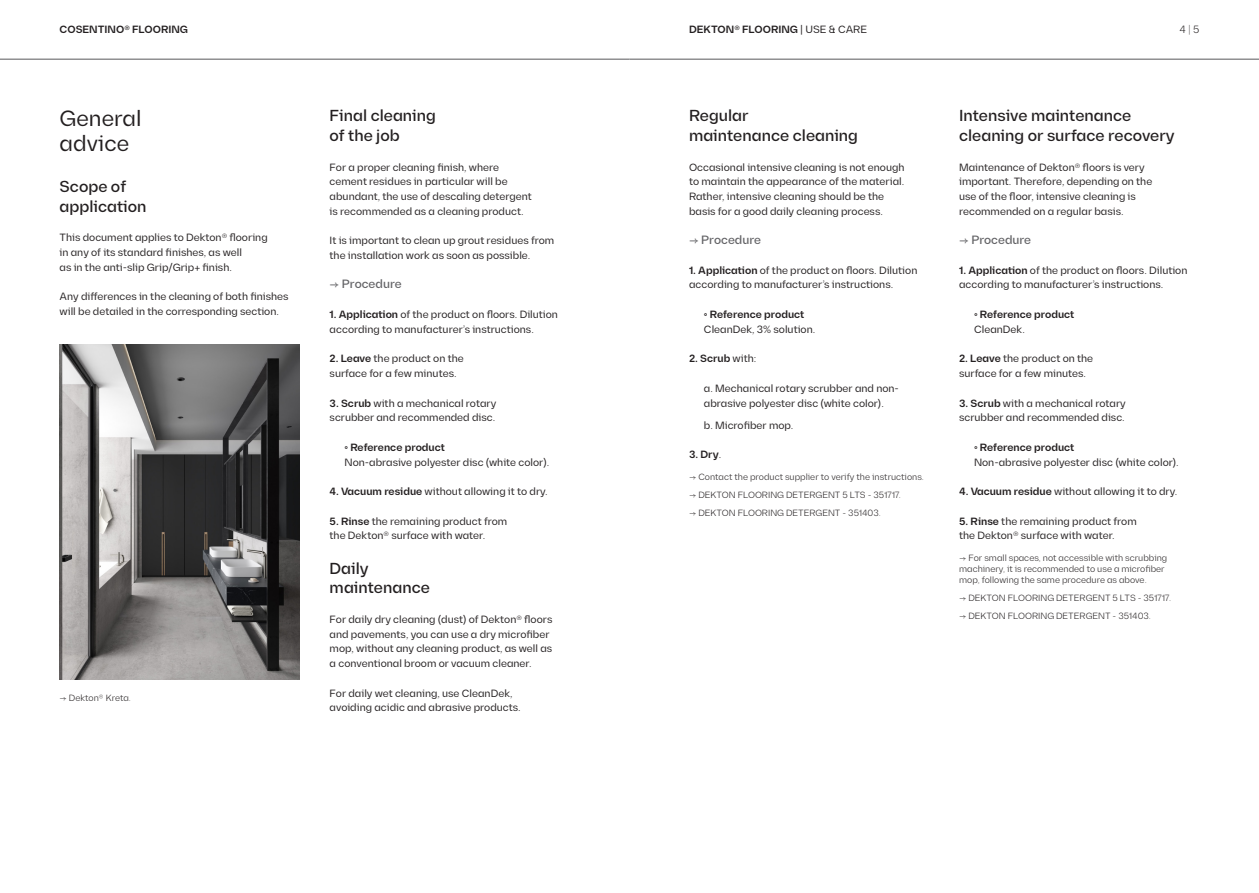
<style>
.page{position:relative;width:1259px;height:893px;background:#fff}
.page>*{position:absolute;margin:0;border:0;box-sizing:border-box;transform-origin:0 0}
.TItulo_Secundario_-_Idioma_A{font:22.05px/24.5px "Diagramm";color:#231f20}
.Subtitulos{font:500 15.9px/19.5px "Diagramm";color:#231f20}
.Parrafos_Idioma_A{font:500 12px "Diagramm";color:#636366}
.Parrafos_Idioma_A-2{font:10.5px/14.7px "Diagramm";color:#231f20}
.Parrafos_Idioma_A-3{font:600 10.5px/14.7px "Diagramm";color:#231f20}
.t1{font:300 10.5px "Diagramm";color:#231f20}
.Parrafos_Idioma_A-4{font:300 9px/10.8px "Diagramm";color:#231f20}
.Pie_Foto{font:300 9px "Diagramm";color:#231f20}
.s1{font-weight:400}
.s2{font-weight:200}
.s3{font-weight:600}
</style>
<div class="page">
<hr style="left:0;top:59px;width:629px;height:1px;background:#57585a">
<hr style="left:629px;top:59px;width:630px;height:1px;background:#57585a">
<img style="left:60px;top:345px;width:240px;height:335px">
<p class="Parrafos_Idioma_A-3" style="left:60px;top:22px;width:130px">COSENTINO® FLOORING</p>
<p class="Parrafos_Idioma_A-3" style="left:689px;top:22px;width:180px">DEKTON® FLOORING <span class="s1">| USE &amp; CARE</span></p>
<p class="t1" style="left:1179px;top:24px;width:21px">4 <span class="s2">|</span> 5</p>
<p class="TItulo_Secundario_-_Idioma_A" style="left:60px;top:106px;width:84px">General advice</p>
<p class="Subtitulos" style="left:330px;top:106px;width:108px">Final cleaning of the job</p>
<p class="Parrafos_Idioma_A-2" style="left:330px;top:160px;width:204px">For a proper cleaning finish, where cement residues in particular will be abundant, the use of descaling detergent is recommended as a cleaning product.</p>
<p class="Parrafos_Idioma_A-2" style="left:330px;top:233px;width:226px">It is important to clean up grout residues from the installation work as soon as possible.</p>
<p class="Parrafos_Idioma_A" style="left:330px;top:277px;width:74px">→ Procedure</p>
<p class="Parrafos_Idioma_A-2" style="left:330px;top:307px;width:230px"><span class="s3">1. Application</span> of the product on floors. Dilution according to manufacturer’s instructions.</p>
<p class="Parrafos_Idioma_A-2" style="left:330px;top:351px;width:136px"><span class="s3">2. Leave</span> the product on the surface for a few minutes.</p>
<p class="Parrafos_Idioma_A-2" style="left:330px;top:396px;width:168px"><span class="s3">3. Scrub</span> with a mechanical rotary scrubber and recommended disc.</p>
<p class="Parrafos_Idioma_A-2" style="left:344px;top:440px;width:206px"><span class="s3">• Reference product<br></span>Non-abrasive polyester disc (white color).</p>
<p class="Parrafos_Idioma_A-2" style="left:330px;top:484px;width:220px"><span class="s3">4. Vacuum residue</span> without allowing it to dry.</p>
<p class="Parrafos_Idioma_A-2" style="left:330px;top:514px;width:179px"><span class="s3">5. Rinse</span> the remaining product from the Dekton® surface with water.</p>
<p class="Subtitulos" style="left:330px;top:559px;width:102px">Daily maintenance</p>
<p class="Parrafos_Idioma_A-2" style="left:330px;top:612px;width:224px">For daily dry cleaning (dust) of Dekton® floors and pavements, you can use a dry microfiber mop, without any cleaning product, as well as a conventional broom or vacuum cleaner.</p>
<p class="Parrafos_Idioma_A-2" style="left:330px;top:686px;width:193px">For daily wet cleaning, use CleanDek, avoiding acidic and abrasive products.</p>
<p class="Subtitulos" style="left:60px;top:177px;width:88px">Scope of application</p>
<p class="Parrafos_Idioma_A-2" style="left:60px;top:230px;width:210px">This document applies to Dekton® flooring in any of its standard finishes, as well<br>as in the anti-slip Grip/Grip+ finish.</p>
<p class="Parrafos_Idioma_A-2" style="left:60px;top:289px;width:230px">Any differences in the cleaning of both finishes will be detailed in the corresponding section.</p>
<p class="Pie_Foto" style="left:60px;top:693px;width:73px">→ Dekton® Kreta.</p>
<p class="Subtitulos" style="left:689px;top:106px;width:170px">Regular<br>maintenance cleaning</p>
<p class="Parrafos_Idioma_A-2" style="left:689px;top:160px;width:217px">Occasional intensive cleaning is not enough to maintain the appearance of the material.<br>Rather, intensive cleaning should be the basis for a good daily cleaning process.</p>
<p class="Parrafos_Idioma_A" style="left:689px;top:233px;width:74px">→ Procedure</p>
<p class="Parrafos_Idioma_A-2" style="left:689px;top:263px;width:230px"><span class="s3">1. Application</span> of the product on floors. Dilution according to manufacturer’s instructions.</p>
<p class="Parrafos_Idioma_A-2" style="left:704px;top:307px;width:113px"><span class="s3">• Reference product<br></span>CleanDek, 3% solution.</p>
<p class="Parrafos_Idioma_A-3" style="left:689px;top:351px;width:69px">2. Scrub <span class="s1">with:</span></p>
<p class="Parrafos_Idioma_A-2" style="left:704px;top:381px;width:197px">a. Mechanical rotary scrubber and non&shy;abrasive polyester disc (white color).</p>
<p class="Parrafos_Idioma_A-2" style="left:704px;top:418px;width:91px">b. Microfiber mop.</p>
<p class="Parrafos_Idioma_A-3" style="left:689px;top:447px;width:34px">3. Dry<span class="s1">.</span></p>
<p class="Parrafos_Idioma_A-4" style="left:689px;top:471px;width:236px">→ Contact the product supplier to verify the instructions.</p>
<p class="Parrafos_Idioma_A-4" style="left:689px;top:490px;width:213px">→ DEKTON FLOORING DETERGENT 5 LTS - 351717.</p>
<p class="Parrafos_Idioma_A-4" style="left:689px;top:508px;width:193px">→ DEKTON FLOORING DETERGENT - 351403.</p>
<p class="Subtitulos" style="left:959px;top:106px;width:217px">Intensive maintenance cleaning or surface recovery</p>
<p class="Parrafos_Idioma_A-2" style="left:959px;top:160px;width:195px">Maintenance of Dekton® floors is very important. Therefore, depending on the use of the floor, intensive cleaning is recommended on a regular basis.</p>
<p class="Parrafos_Idioma_A" style="left:959px;top:233px;width:74px">→ Procedure</p>
<p class="Parrafos_Idioma_A-2" style="left:959px;top:263px;width:230px"><span class="s3">1. Application</span> of the product on floors. Dilution according to manufacturer’s instructions.</p>
<p class="Parrafos_Idioma_A-3" style="left:974px;top:307px;width:102px">• Reference product<br><span class="s1">CleanDek.</span></p>
<p class="Parrafos_Idioma_A-2" style="left:959px;top:351px;width:136px"><span class="s3">2. Leave</span> the product on the surface for a few minutes.</p>
<p class="Parrafos_Idioma_A-2" style="left:959px;top:396px;width:168px"><span class="s3">3. Scrub</span> with a mechanical rotary scrubber and recommended disc.</p>
<p class="Parrafos_Idioma_A-2" style="left:974px;top:440px;width:206px"><span class="s3">• Reference product<br></span>Non-abrasive polyester disc (white color).</p>
<p class="Parrafos_Idioma_A-2" style="left:959px;top:484px;width:220px"><span class="s3">4. Vacuum residue</span> without allowing it to dry.</p>
<p class="Parrafos_Idioma_A-2" style="left:959px;top:514px;width:179px"><span class="s3">5. Rinse</span> the remaining product from the Dekton® surface with water.</p>
<p class="Parrafos_Idioma_A-4" style="left:959px;top:552px;width:210px">→ For small spaces, not accessible with scrubbing machinery, it is recommended to use a microfiber mop, following the same procedure as above.</p>
<p class="Parrafos_Idioma_A-4" style="left:959px;top:592px;width:213px">→ DEKTON FLOORING DETERGENT 5 LTS - 351717.</p>
<p class="Parrafos_Idioma_A-4" style="left:959px;top:611px;width:193px">→ DEKTON FLOORING DETERGENT - 351403.</p>
</div>
